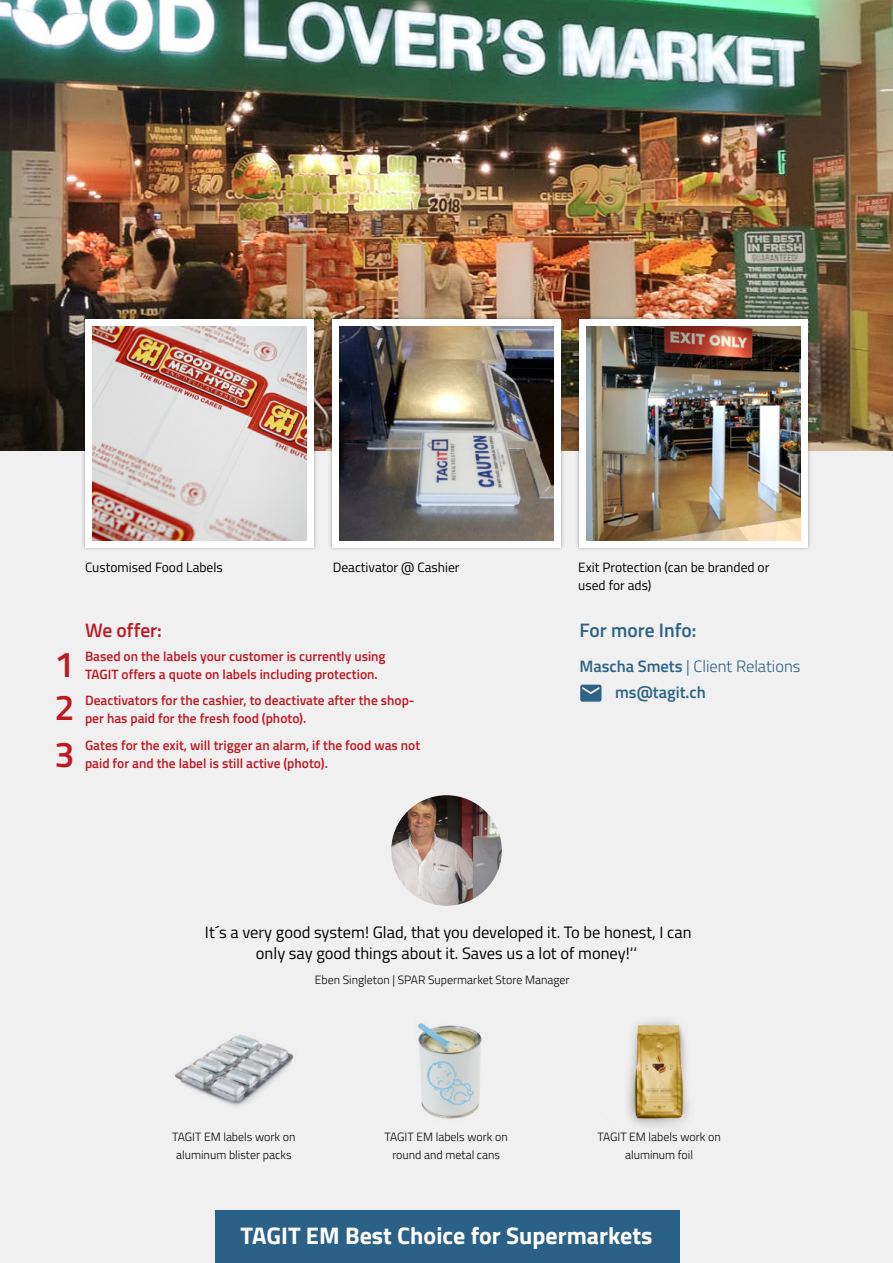
<style>
.page{position:relative;width:893px;height:1263px;background:#fff}
.page>*{position:absolute;margin:0;border:0;box-sizing:border-box;transform-origin:0 0}
.t1{font:600 36px/43.3px "Titillium";color:#be1823}
.t2{font:700 24px "Titillium";color:#fff}
.t3{font:600 19.5px "Titillium";color:#2b6285}
.t4{font:600 19.5px "Titillium";color:#be1823}
.t5{font:16.5px/21px "Titillium";color:#000;text-align:center}
.t6{font:600 16.5px/26px "Titillium";color:#2b6285}
.t7{font:600 13.5px/18px "Titillium";color:#be1823}
.t8{font:13.5px/18px "Titillium";color:#000}
.t9{font:300 12px/18px "Titillium";color:#000;text-align:center}
.s1{font-weight:300}
</style>
<div class="page">
<div style="left:0;top:451px;width:893px;height:812px;background:#f0f0f0"></div>
<img style="left:0;top:0;width:893px;height:451px">
<img style="left:391px;top:795px;width:111px;height:111px;border-radius:55px">
<div style="left:215px;top:1211px;width:464px;height:52px;background:#2b6187"></div>
<div style="left:81px;top:315px;width:236px;height:236px;background:#000;opacity:.35"></div>
<div style="left:85px;top:319px;width:228px;height:228px;background:#fff"></div>
<img style="left:92px;top:326px;width:214px;height:214px">
<div style="left:328px;top:315px;width:237px;height:236px;background:#000;opacity:.35"></div>
<div style="left:332px;top:319px;width:229px;height:228px;background:#fff"></div>
<img style="left:339px;top:326px;width:214px;height:214px">
<div style="left:576px;top:315px;width:236px;height:236px;background:#000;opacity:.35"></div>
<div style="left:580px;top:319px;width:228px;height:228px;background:#fff"></div>
<img style="left:587px;top:326px;width:214px;height:214px">
<svg style="left:580px;top:685px;width:21px;height:17px"></svg>
<img style="left:174px;top:1034px;width:120px;height:73px">
<img style="left:417px;top:1023px;width:65px;height:96px">
<img style="left:627px;top:1020px;width:62px;height:107px">
<h1 class="t1" style="left:54px;top:641px;width:22px">1<br>2</h1>
<h1 class="t1" style="left:54px;top:731px;width:22px">3</h1>
<p class="t8" style="left:85px;top:557px;width:139px">Customised Food Labels</p>
<p class="t8" style="left:333px;top:557px;width:128px">Deactivator @ Cashier</p>
<p class="t8" style="left:578px;top:557px;width:193px">Exit Protection (can be branded or used for ads)</p>
<h3 class="t4" style="left:85px;top:615px;width:78px">We offer:</h3>
<p class="t7" style="left:85px;top:646px;width:302px">Based on the labels your customer is currently using<br>TAGIT offers a quote on labels including protection.</p>
<p class="t7" style="left:85px;top:691px;width:331px">Deactivators for the cashier, to deactivate after the shop&shy;per has paid for the fresh food (photo).</p>
<p class="t7" style="left:85px;top:735px;width:337px">Gates for the exit, will trigger an alarm, if the food was not paid for and the label is still active (photo).</p>
<h3 class="t3" style="left:579px;top:615px;width:118px">For more Info:</h3>
<p class="t6" style="left:615px;top:652px;width:187px;text-indent:-36px">Mascha Smets <span class="s1">| Client Relations </span>ms@tagit.ch</p>
<p class="t5" style="left:201px;top:921px;width:492px">‚It´s a very good system! Glad, that you developed it. To be honest, I can only say good things about it. Saves us a lot of money!‘‘</p>
<p class="t9" style="left:315px;top:970px;width:256px">Eben Singleton | SPAR Supermarket Store Manager</p>
<p class="t9" style="left:172px;top:1127px;width:125px">TAGIT EM labels work on aluminum blister packs</p>
<p class="t9" style="left:384px;top:1127px;width:125px">TAGIT EM labels work on round and metal cans</p>
<p class="t9" style="left:597px;top:1127px;width:125px">TAGIT EM labels work on aluminum foil</p>
<h2 class="t2" style="left:241px;top:1217px;width:413px">TAGIT EM Best Choice for Supermarkets</h2>
</div>
